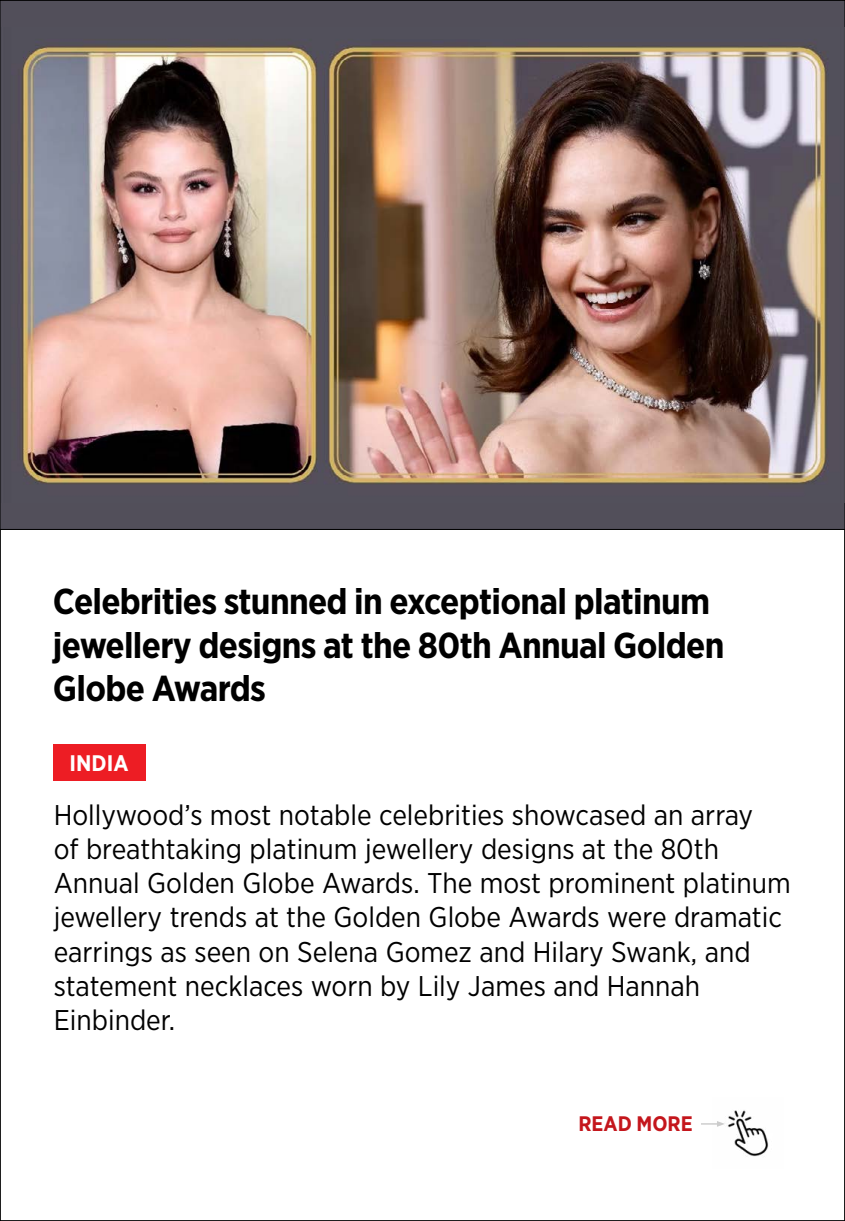
<style>
.page{position:relative;width:845px;height:1221px;background:#fff}
.page>*{position:absolute;margin:0;border:0;box-sizing:border-box;transform-origin:0 0}
.t1{font:700 36px/43.2px "Gotham Narrow";letter-spacing:-.02em;color:#000}
.t2{font:28.5px/34.2px "Gotham Narrow";color:#000}
.t3{font:700 22.5px "Gotham Narrow";color:#fff}
.t4{font:700 21px "Gotham Narrow";color:#c4161c}
</style>
<div class="page">
<img style="left:717px;top:1110px;width:52px;height:47px">
<svg style="left:701px;top:1120px;width:23px;height:6px"></svg>
<div style="left:0;top:0;width:844px;height:529px;background:#524f5a"></div>
<img style="left:21px;top:45px;width:807px;height:440px">
<div style="left:54px;top:744px;width:92px;height:36px;background:#ed1d24"></div>
<p class="t1" style="left:53px;top:580px;width:672px">Celebrities stunned in exceptional platinum jewellery designs at the 80th Annual Golden<br>Globe Awards</p>
<p class="t3" style="left:70px;top:749px;width:60px">INDIA</p>
<p class="t2" style="left:54px;top:797px;width:738px">Hollywood’s most notable celebrities showcased an array<br>of breathtaking platinum jewellery designs at the 80th Annual Golden Globe Awards. The most prominent platinum jewellery trends at the Golden Globe Awards were dramatic earrings as seen on Selena Gomez and Hilary Swank, and statement necklaces worn by Lily James and Hannah Einbinder.</p>
<p class="t4" style="left:578px;top:1110px;width:116px">READ MORE</p>
</div>
